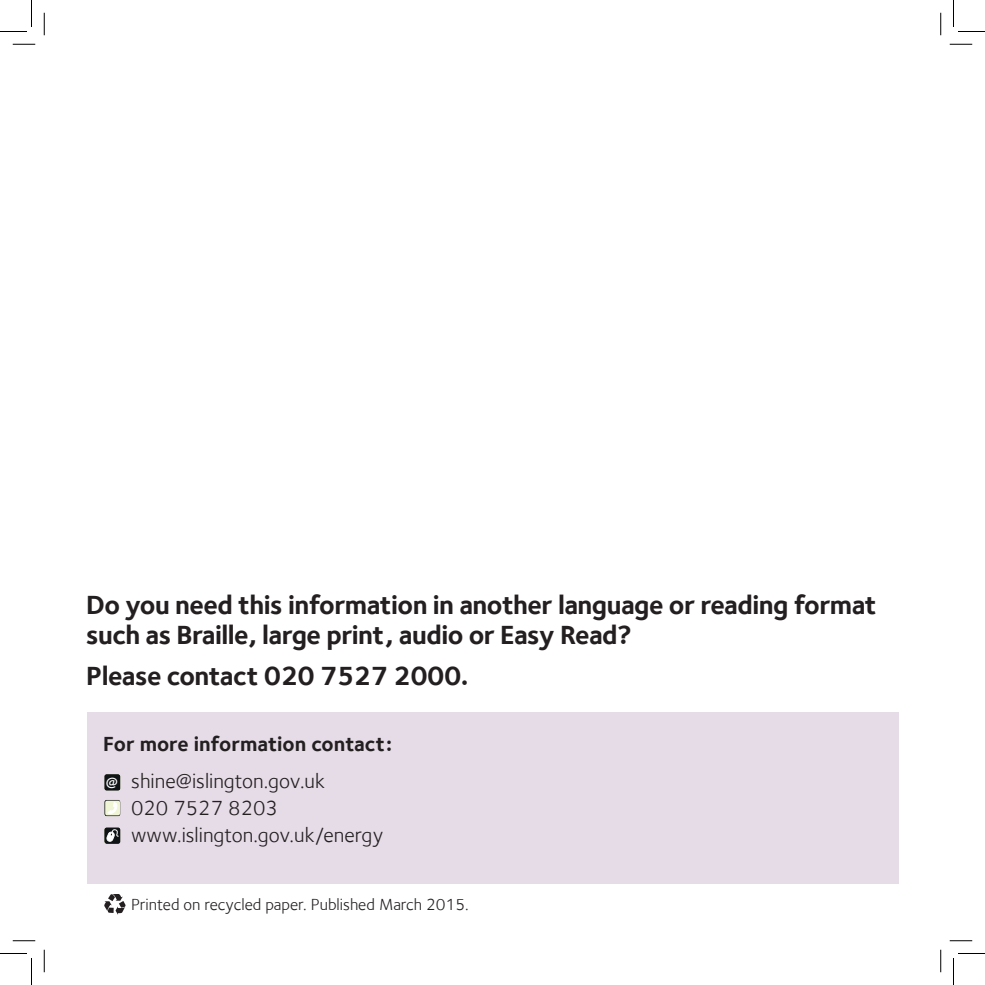
<style>
.page{position:relative;width:985px;height:985px;background:#fff}
.page>*{position:absolute;margin:0;border:0;box-sizing:border-box;transform-origin:0 0}
.t1{font:700 27px/30px "Foundry Sterling";letter-spacing:-.02em;color:#231f20}
.t2{font:21px/27px "Foundry Sterling";color:#231f20}
.t3{font:700 21px "Foundry Sterling";color:#231f20}
.t4{font:16.5px "Foundry Sterling";color:#231f20}
.s1{font-weight:600;font-size:15.3px;color:#fff}
</style>
<div class="page">
<div style="left:87px;top:712px;width:812px;height:171px;background:#e6dce8"></div>
<svg style="left:953px;top:953px;width:32px;height:32px"></svg>
<svg style="left:0;top:953px;width:32px;height:32px"></svg>
<svg style="left:953px;top:0;width:32px;height:32px"></svg>
<svg style="left:0;top:0;width:32px;height:32px"></svg>
<svg style="left:940px;top:950px;width:1px;height:22px"></svg>
<svg style="left:940px;top:13px;width:1px;height:22px"></svg>
<svg style="left:44px;top:950px;width:1px;height:22px"></svg>
<svg style="left:44px;top:13px;width:1px;height:22px"></svg>
<svg style="left:950px;top:940px;width:22px;height:1px"></svg>
<svg style="left:13px;top:940px;width:22px;height:1px"></svg>
<svg style="left:950px;top:44px;width:22px;height:1px"></svg>
<svg style="left:13px;top:44px;width:22px;height:1px"></svg>
<svg style="left:104px;top:774px;width:16px;height:16px"></svg>
<svg style="left:104px;top:800px;width:16px;height:16px"></svg>
<svg style="left:104px;top:827px;width:16px;height:17px"></svg>
<svg style="left:104px;top:894px;width:22px;height:21px"></svg>
<p class="t1" style="left:86px;top:590px;width:792px">Do you need this information in another language or reading format such as Braille, large print, audio or Easy Read?</p>
<h2 class="t1" style="left:86px;top:660px;width:384px">Please contact 020 7527 2000.</h2>
<h3 class="t3" style="left:103px;top:731px;width:290px">For more information contact:</h3>
<p class="t2" style="left:131px;top:768px;width:254px;text-indent:-25px"><span class="s1">@</span> shine@islington.gov.uk<br>020 7527 8203 www.islington.gov.uk/energy</p>
<p class="t4" style="left:131px;top:894px;width:339px">Printed on recycled paper. Published March 2015.</p>
</div>
